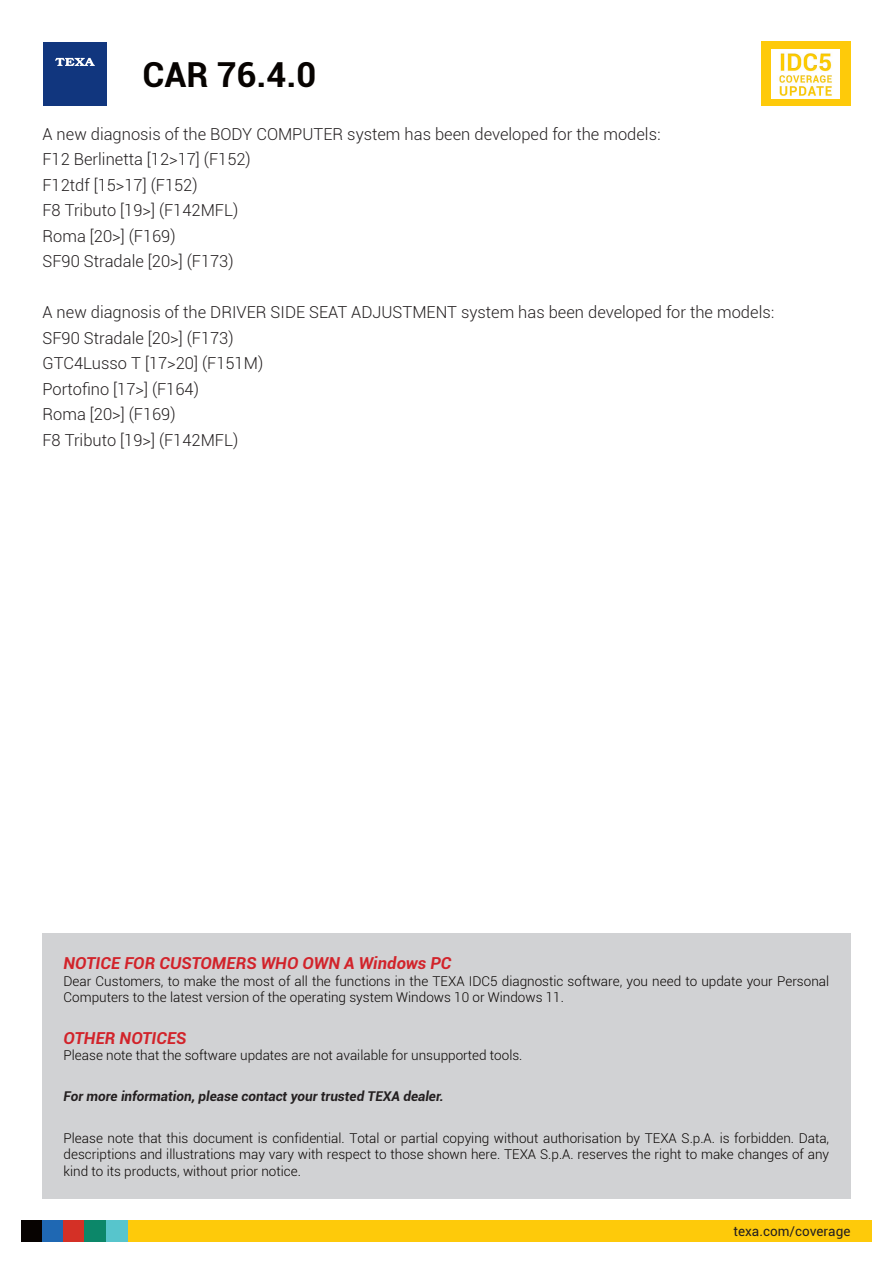
<style>
.page{position:relative;width:893px;height:1263px;background:#fff}
.page>*{position:absolute;margin:0;border:0;box-sizing:border-box;transform-origin:0 0}
.t1{font:700 34.5px "Roboto";color:#070301}
.Testo{font:300 16.5px "Roboto";color:#231f20}
.AVVISO_Titolo{font:italic 700 16.5px "Roboto";letter-spacing:.005em;color:#d1232a}
.AVVISO_testo{font:300 13.5px/16.2px "Roboto";color:#070301}
.MARCA_PARAGRAFO{font:italic 700 13.5px "Roboto";color:#231f20}
.t2{font:13.5px "Roboto";color:#231f20}
</style>
<div class="page">
<div style="left:43px;top:42px;width:64px;height:64px;background:#11367e"></div>
<svg style="left:55px;top:58px;width:40px;height:8px"></svg>
<div style="left:761px;top:42px;width:90px;height:64px;background:#feca0a"></div>
<img style="left:772px;top:49px;width:68px;height:49px">
<div style="left:127px;top:1220px;width:744px;height:21px;background:#feca0a"></div>
<div style="left:21px;top:1220px;width:21px;height:22px;background:#070301"></div>
<div style="left:42px;top:1220px;width:21px;height:22px;background:#1f68b3"></div>
<div style="left:63px;top:1220px;width:22px;height:22px;background:#d43026"></div>
<div style="left:85px;top:1220px;width:21px;height:22px;background:#0c8769"></div>
<div style="left:106px;top:1220px;width:21px;height:22px;background:#57c5cc"></div>
<div style="left:42px;top:933px;width:808px;height:266px;background:#d1d2d4"></div>
<h1 class="t1" style="left:142px;top:50px;width:175px">CAR 76.4.0</h1>
<p class="Testo" style="left:43px;top:123px;width:620px">A new diagnosis of the BODY COMPUTER system has been developed for the models:</p>
<p class="Testo" style="left:43px;top:148px;width:210px">F12 Berlinetta [12&gt;17] (F152)</p>
<p class="Testo" style="left:43px;top:174px;width:157px">F12tdf [15&gt;17] (F152)</p>
<p class="Testo" style="left:43px;top:199px;width:197px">F8 Tributo [19&gt;] (F142MFL)</p>
<p class="Testo" style="left:43px;top:225px;width:135px">Roma [20&gt;] (F169)</p>
<p class="Testo" style="left:43px;top:250px;width:193px">SF90 Stradale [20&gt;] (F173)</p>
<p class="Testo" style="left:43px;top:301px;width:733px">A new diagnosis of the DRIVER SIDE SEAT ADJUSTMENT system has been developed for the models:</p>
<p class="Testo" style="left:43px;top:327px;width:193px">SF90 Stradale [20&gt;] (F173)</p>
<p class="Testo" style="left:43px;top:352px;width:222px">GTC4Lusso T [17&gt;20] (F151M)</p>
<p class="Testo" style="left:43px;top:378px;width:158px">Portofino [17&gt;] (F164)</p>
<p class="Testo" style="left:43px;top:403px;width:135px">Roma [20&gt;] (F169)</p>
<p class="Testo" style="left:43px;top:429px;width:197px">F8 Tributo [19&gt;] (F142MFL)</p>
<p class="AVVISO_Titolo" style="left:64px;top:952px;width:389px">NOTICE FOR CUSTOMERS WHO OWN A Windows PC</p>
<p class="AVVISO_testo" style="left:64px;top:972px;width:767px">Dear Customers, to make the most of all the functions in the TEXA IDC5 diagnostic software, you need to update your Personal<br>Computers to the latest version of the operating system Windows 10 or Windows 11.</p>
<p class="AVVISO_Titolo" style="left:64px;top:1026px;width:124px">OTHER NOTICES</p>
<p class="AVVISO_testo" style="left:64px;top:1046px;width:460px">Please note that the software updates are not available for unsupported tools.</p>
<p class="MARCA_PARAGRAFO" style="left:64px;top:1087px;width:382px">For more information, please contact your trusted TEXA dealer.</p>
<p class="AVVISO_testo" style="left:64px;top:1130px;width:767px;text-align:justify">Please note that this document is confidential. Total or partial copying without authorisation by TEXA S.p.A. is forbidden. Data, descriptions and illustrations may vary with respect to those shown here. TEXA S.p.A. reserves the right to make changes of any kind to its products, without prior notice.</p>
<p class="t2" style="left:734px;top:1221px;width:118px">texa.com/coverage</p>
</div>
